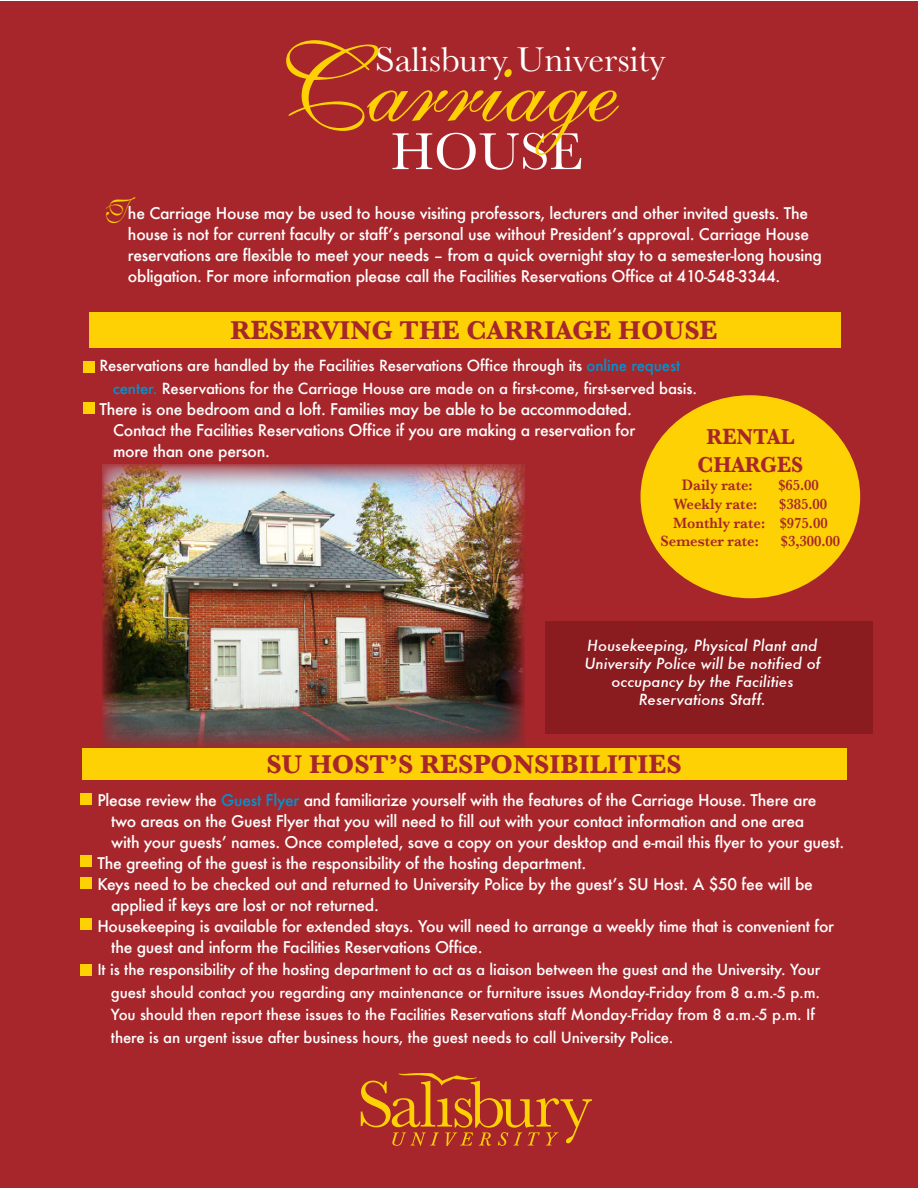
<style>
.page{position:relative;width:918px;height:1188px;background:#fff}
.page>*{position:absolute;margin:0;border:0;box-sizing:border-box;transform-origin:0 0}
.t1{font:107.85px "Shelley Volante BT";color:#fed105}
.t2{font:54px "Baskerville";color:#fff}
.t3{font:36px "Baskerville";color:#fff}
.t4{font:700 27px "Baskerville";color:#a7262b}
.t5{font:700 22.65px/27.2px "Baskerville";color:#a7262b;text-align:center;scale:.94 1}
.t6{font:500 15.75px/21px "Futura";letter-spacing:-.02em;color:#fff}
.t7{font:600 15.6px "Baskerville";color:#a7262b;scale:.94 1}
.t8{font:500 15px/22.5px "Futura";letter-spacing:-.01em;color:#fff}
.t9{font:italic 500 15px/18px "Futura";color:#fff;text-align:center}
.s1{color:#0093d0}
</style>
<div class="page">
<div style="left:0;top:2px;width:918px;height:1186px;background:#a7262b"></div>
<div style="left:546px;top:621px;width:327px;height:113px;background:#8a1b1f"></div>
<div style="left:82px;top:749px;width:765px;height:31px;background:#fed105"></div>
<div style="left:641px;top:395px;width:219px;height:203px;background:#fed105;border-radius:50%"></div>
<div style="left:83px;top:361px;width:12px;height:11px;background:#fed105"></div>
<div style="left:83px;top:402px;width:12px;height:12px;background:#fed105"></div>
<div style="left:80px;top:919px;width:12px;height:11px;background:#fed105"></div>
<div style="left:80px;top:794px;width:12px;height:11px;background:#fed105"></div>
<div style="left:80px;top:855px;width:12px;height:12px;background:#fed105"></div>
<div style="left:80px;top:878px;width:12px;height:11px;background:#fed105"></div>
<div style="left:80px;top:965px;width:12px;height:11px;background:#fed105"></div>
<div style="left:89px;top:313px;width:751px;height:35px;background:#fed105"></div>
<img style="left:103px;top:465px;width:421px;height:282px">
<svg style="left:360px;top:1073px;width:232px;height:73px"></svg>
<h1 class="t1" style="left:272px;top:19px;width:347px">Carriage</h1>
<h3 class="t3" style="left:375px;top:38px;width:292px">Salisbury University</h3>
<h2 class="t2" style="left:391px;top:120px;width:194px">HOUSE</h2>
<p class="t6" style="left:128px;top:203px;width:695px">he Carriage House may be used to house visiting professors, lecturers and other invited guests. The house is not for current faculty or staffʼs personal use without Presidentʼs approval. Carriage House reservations are flexible to meet your needs – from a quick overnight stay to a semester-long housing obligation. For more information please call the Facilities Reservations Office at 410-548-3344.</p>
<h3 class="t4" style="left:230px;top:314px;width:489px">RESERVING THE CARRIAGE HOUSE</h3>
<p class="t8" style="left:113px;top:354px;width:586px;text-indent:-13px">Reservations are handled by the Facilities Reservations Office through its <span class="s1">online request center.</span> Reservations for the Carriage House are made on a first-come, first-served basis.</p>
<p class="t6" style="left:113px;top:398px;width:524px;text-indent:-14px">There is one bedroom and a loft. Families may be able to be accommodated.<br>Contact the Facilities Reservations Office if you are making a reservation for more than one person.</p>
<h3 class="t5" style="left:697px;top:423px;width:114px">RENTAL<br>CHARGES</h3>
<p class="t7" style="left:682px;top:476px;width:77px">Daily rate:</p>
<p class="t7" style="left:778px;top:476px;width:45px">$65.00</p>
<p class="t7" style="left:674px;top:495px;width:90px">Weekly rate:</p>
<p class="t7" style="left:779px;top:495px;width:52px">$385.00</p>
<p class="t7" style="left:673px;top:513px;width:166px">Monthly rate: $975.00</p>
<p class="t7" style="left:661px;top:532px;width:106px">Semester rate:</p>
<p class="t7" style="left:781px;top:532px;width:65px">$3,300.00</p>
<p class="t9" style="left:585px;top:636px;width:237px">Housekeeping, Physical Plant and<br>University Police will be notified of occupancy by the Facilities<br>Reservations Staff.</p>
<h3 class="t4" style="left:266px;top:748px;width:417px">SU HOST’S RESPONSIBILITIES</h3>
<p class="t6" style="left:97px;top:789px;width:721px">Please review the <span class="s1">Guest Flyer</span> and familiarize yourself with the features of the Carriage House. There are</p>
<p class="t6" style="left:111px;top:810px;width:695px">two areas on the Guest Flyer that you will need to fill out with your contact information and one area</p>
<p class="t6" style="left:111px;top:831px;width:735px">with your guestsʼ names. Once completed, save a copy on your desktop and e-mail this flyer to your guest.</p>
<p class="t6" style="left:97px;top:852px;width:491px">The greeting of the guest is the responsibility of the hosting department.</p>
<p class="t6" style="left:97px;top:873px;width:717px">Keys need to be checked out and returned to University Police by the guestʼs SU Host. A $50 fee will be</p>
<p class="t6" style="left:111px;top:894px;width:269px">applied if keys are lost or not returned.</p>
<p class="t6" style="left:97px;top:915px;width:738px">Housekeeping is available for extended stays. You will need to arrange a weekly time that is convenient for</p>
<p class="t6" style="left:111px;top:936px;width:373px">the guest and inform the Facilities Reservations Office.</p>
<p class="t8" style="left:111px;top:958px;width:711px;text-indent:-13px">It is the responsibility of the hosting department to act as a liaison between the guest and the University. Your guest should contact you regarding any maintenance or furniture issues Monday-Friday from 8 a.m.-5 p.m.<br>You should then report these issues to the Facilities Reservations staff Monday-Friday from 8 a.m.-5 p.m. If there is an urgent issue after business hours, the guest needs to call University Police.</p>
</div>
